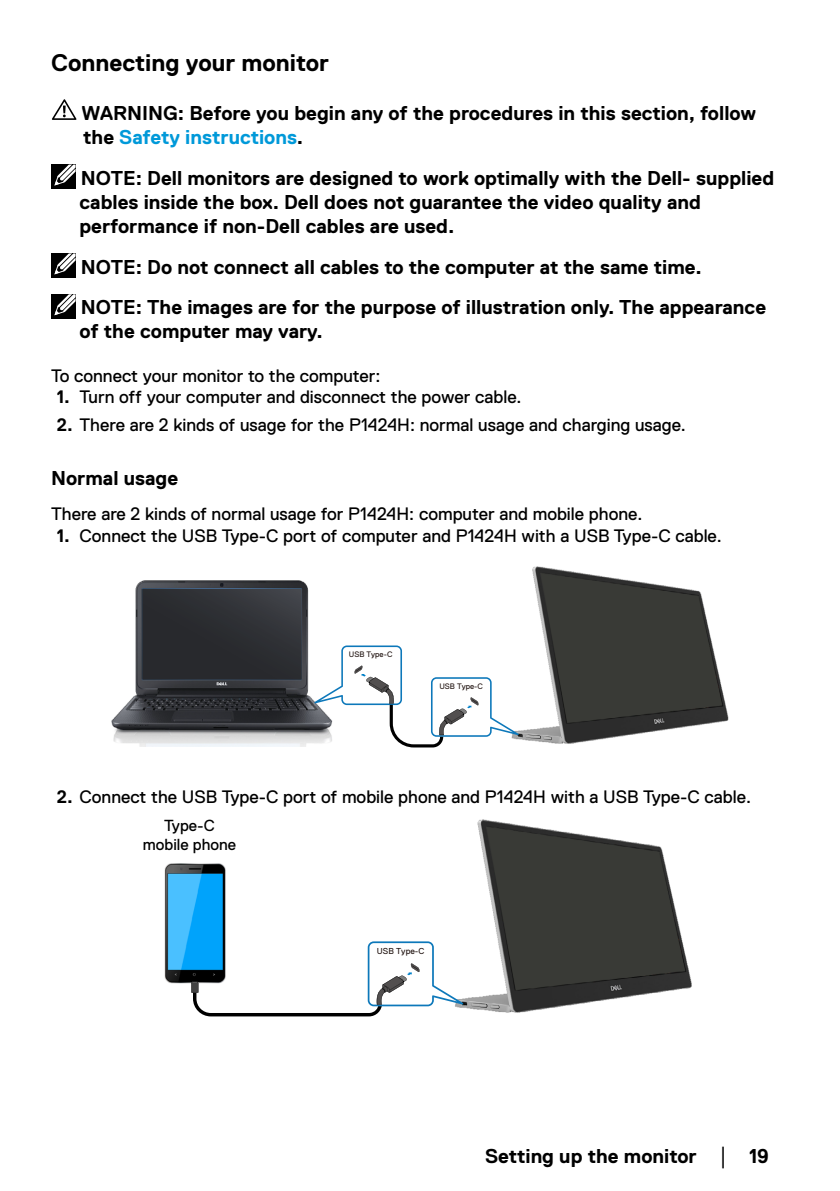
<style>
.page{position:relative;width:840px;height:1191px;background:#fff}
.page>*{position:absolute;margin:0;border:0;box-sizing:border-box;transform-origin:0 0}
.Head2{font:700 24px "Dell Replica";color:#000}
.Note{font:700 20px/24px "Dell Replica";color:#000}
.Caution{font:700 20px/24px "Dell Replica";color:#000}
.Callout_Head_10_12{font:700 20px "Dell Replica";color:#000}
.Paragraph_9_10_8{font:18px "Dell Replica";color:#000}
.t1{font:16px/19.2px "Dell Replica";color:#000;text-align:center}
.t2{font:8.6px "Dell Replica";color:#241714}
.t3{font:8px "Dell Replica";color:#241714}
.s1{color:#0099d9}
.s2{font-weight:700}
.s3{font-family:"Times New Roman";font-weight:400;font-size:18px}
</style>
<div class="page">
<svg style="left:52px;top:99px;width:24px;height:21px"></svg>
<div style="left:51px;top:165px;width:24px;height:24px;background:#000"></div>
<svg style="left:53px;top:164px;width:23px;height:22px"></svg>
<div style="left:51px;top:253px;width:24px;height:25px;background:#000"></div>
<svg style="left:54px;top:253px;width:22px;height:22px"></svg>
<div style="left:51px;top:294px;width:24px;height:25px;background:#000"></div>
<svg style="left:54px;top:294px;width:22px;height:22px"></svg>
<img style="left:111px;top:580px;width:203px;height:167px">
<svg style="left:142px;top:589px;width:159px;height:91px;background:#2d2e33"></svg>
<img style="left:518px;top:566px;width:211px;height:178px">
<svg style="left:525px;top:734px;width:26px;height:6px"></svg>
<svg style="left:314px;top:645px;width:204px;height:102px"></svg>
<img style="left:164px;top:863px;width:62px;height:120px">
<img style="left:463px;top:819px;width:229px;height:194px">
<svg style="left:470px;top:1003px;width:29px;height:6px"></svg>
<svg style="left:191px;top:941px;width:272px;height:75px"></svg>
<p class="Head2" style="left:51px;top:50px;width:279px">Connecting your monitor</p>
<p class="Caution" style="left:82px;top:101px;width:675px">WARNING: Before you begin any of the procedures in this section, follow the <span class="s1">Safety instructions</span>.</p>
<p class="Note" style="left:79px;top:166px;width:695px">NOTE: Dell monitors are designed to work optimally with the Dell- supplied cables inside the box. Dell does not guarantee the video quality and performance if non-Dell cables are used.</p>
<p class="Note" style="left:81px;top:255px;width:622px">NOTE: Do not connect all cables to the computer at the same time.</p>
<p class="Note" style="left:79px;top:296px;width:687px">NOTE: The images are for the purpose of illustration only. The appearance of the computer may vary.</p>
<p class="Paragraph_9_10_8" style="left:51px;top:365px;width:331px">To connect your monitor to the computer:</p>
<p class="Paragraph_9_10_8" style="left:57px;top:387px;width:466px"><span class="s2">1.</span> Turn off your computer and disconnect the power cable.</p>
<p class="Paragraph_9_10_8" style="left:57px;top:414px;width:630px"><span class="s2">2.</span> There are 2 kinds of usage for the P1424H: normal usage and charging usage.</p>
<p class="Callout_Head_10_12" style="left:51px;top:467px;width:128px">Normal usage</p>
<p class="Paragraph_9_10_8" style="left:51px;top:504px;width:592px">There are 2 kinds of normal usage for P1424H: computer and mobile phone.</p>
<p class="Paragraph_9_10_8" style="left:57px;top:526px;width:666px"><span class="s2">1.</span> Connect the USB Type-C port of computer and P1424H with a USB Type-C cable.</p>
<p class="t3" style="left:348px;top:649px;width:45px">USB Type-C</p>
<p class="t3" style="left:439px;top:681px;width:45px">USB Type-C</p>
<p class="Paragraph_9_10_8" style="left:57px;top:786px;width:695px"><span class="s2">2.</span> Connect the USB Type-C port of mobile phone and P1424H with a USB Type-C cable.</p>
<p class="t1" style="left:143px;top:816px;width:95px">Type-C mobile phone</p>
<p class="t2" style="left:376px;top:946px;width:49px">USB Type-C</p>
<p class="Note" style="left:484px;top:1144px;width:285px">Setting up the monitor <span class="s3">│</span> 19</p>
</div>
